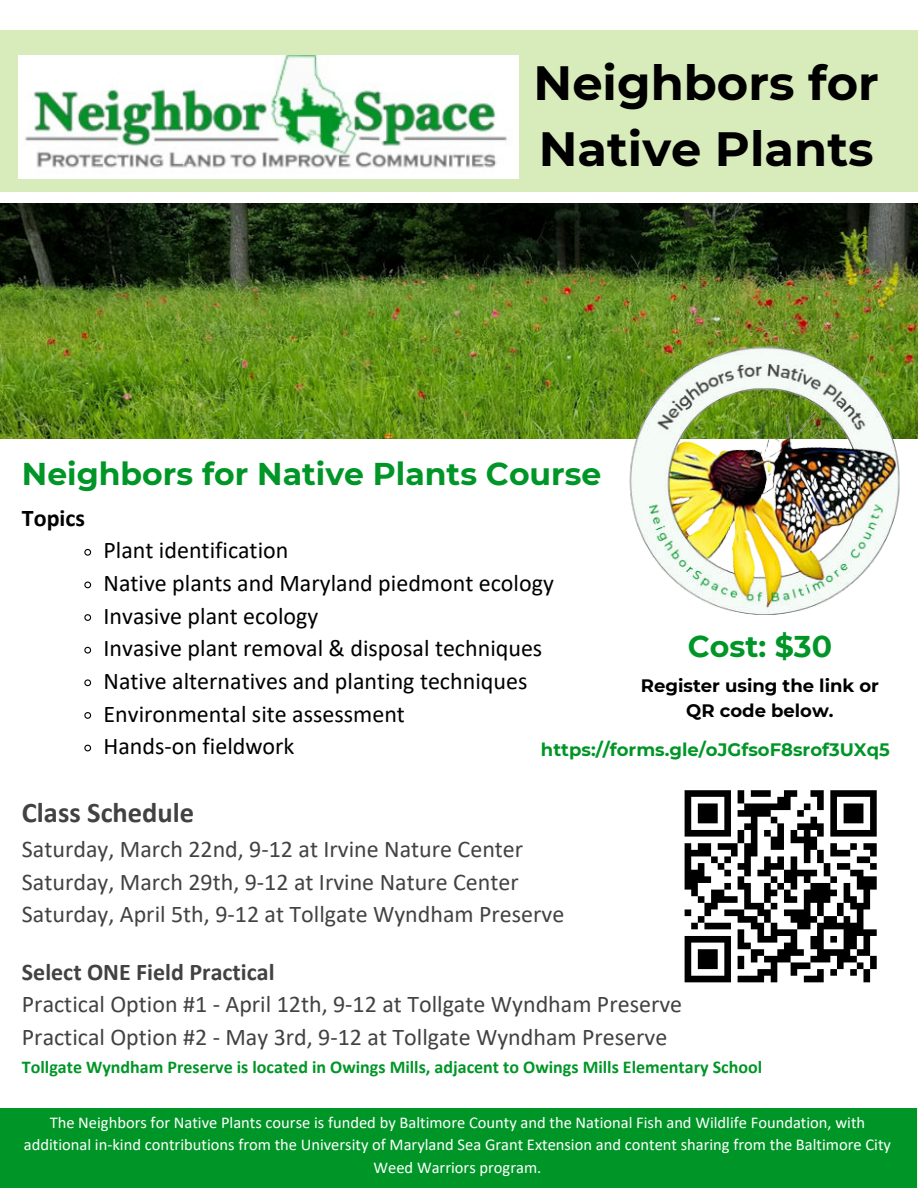
<style>
.page{position:relative;width:918px;height:1188px;background:#fff}
.page>*{position:absolute;margin:0;border:0;box-sizing:border-box;transform-origin:0 0}
.t1{font:700 48px/66.3px "Montserrat";color:#000}
.t2{font:700 31.5px "Montserrat";color:#009627}
.t3{font:700 30px "Montserrat";color:#009627}
.t4{font:700 28.5px "Calibri";color:#424242}
.t5{font:24px/32.7px "Calibri";color:#424242}
.t6{font:24px/32.7px "Calibri";color:#000}
.t7{font:700 24px "Calibri";color:#424242}
.t8{font:700 24px "Calibri";color:#000}
.t9{font:700 18px "Calibri";color:#009627}
.t10{font:700 18px "Montserrat";color:#009627}
.t11{font:700 18px/24.8px "Montserrat";color:#000;text-align:center}
.t12{font:16.5px/22.5px "Calibri";color:#fff;text-align:center}
</style>
<div class="page">
<img style="left:0;top:204px;width:918px;height:235px">
<div style="left:0;top:30px;width:918px;height:162px;background:#d8ecbb"></div>
<svg style="left:84px;top:548px;width:8px;height:8px"></svg>
<svg style="left:84px;top:581px;width:8px;height:8px"></svg>
<svg style="left:84px;top:614px;width:8px;height:7px"></svg>
<svg style="left:84px;top:646px;width:8px;height:8px"></svg>
<svg style="left:84px;top:679px;width:8px;height:8px"></svg>
<svg style="left:84px;top:712px;width:8px;height:7px"></svg>
<svg style="left:84px;top:744px;width:8px;height:8px"></svg>
<img style="left:611px;top:324px;width:307px;height:291px">
<div style="left:0;top:1108px;width:917px;height:80px;background:#009627"></div>
<svg style="left:684px;top:790px;width:193px;height:193px"></svg>
<img style="left:19px;top:55px;width:499px;height:124px">
<h1 class="t1" style="left:534px;top:47px;width:347px">Neighbors for<br>Native Plants</h1>
<h2 class="t2" style="left:22px;top:451px;width:581px">Neighbors for Native Plants Course</h2>
<p class="t8" style="left:22px;top:501px;width:65px">Topics</p>
<p class="t6" style="left:104px;top:534px;width:452px">Plant identification<br>Native plants and Maryland piedmont ecology Invasive plant ecology<br>Invasive plant removal &amp; disposal techniques Native alternatives and planting techniques Environmental site assessment<br>Hands-on fieldwork</p>
<p class="t3" style="left:688px;top:625px;width:146px">Cost: $30</p>
<p class="t11" style="left:641px;top:672px;width:240px">Register using the link or<br>QR code below.</p>
<p class="t10" style="left:541px;top:737px;width:351px">https://forms.gle/oJGfsoF8srof3UXq5</p>
<p class="t4" style="left:22px;top:793px;width:174px">Class Schedule</p>
<p class="t5" style="left:22px;top:832px;width:544px">Saturday, March 22nd, 9-12 at Irvine Nature Center<br>Saturday, March 29th, 9-12 at Irvine Nature Center<br>Saturday, April 5th, 9-12 at Tollgate Wyndham Preserve</p>
<p class="t7" style="left:22px;top:955px;width:254px">Select ONE Field Practical</p>
<p class="t5" style="left:22px;top:987px;width:662px">Practical Option #1 - April 12th, 9-12 at Tollgate Wyndham Preserve<br>Practical Option #2 - May 3rd, 9-12 at Tollgate Wyndham Preserve</p>
<p class="t9" style="left:22px;top:1054px;width:742px">Tollgate Wyndham Preserve is located in Owings Mills, adjacent to Owings Mills Elementary School</p>
<p class="t12" style="left:24px;top:1110px;width:869px">The Neighbors for Native Plants course is funded by Baltimore County and the National Fish and Wildlife Foundation, with additional in-kind contributions from the University of Maryland Sea Grant Extension and content sharing from the Baltimore City<br>Weed Warriors program.</p>
</div>
